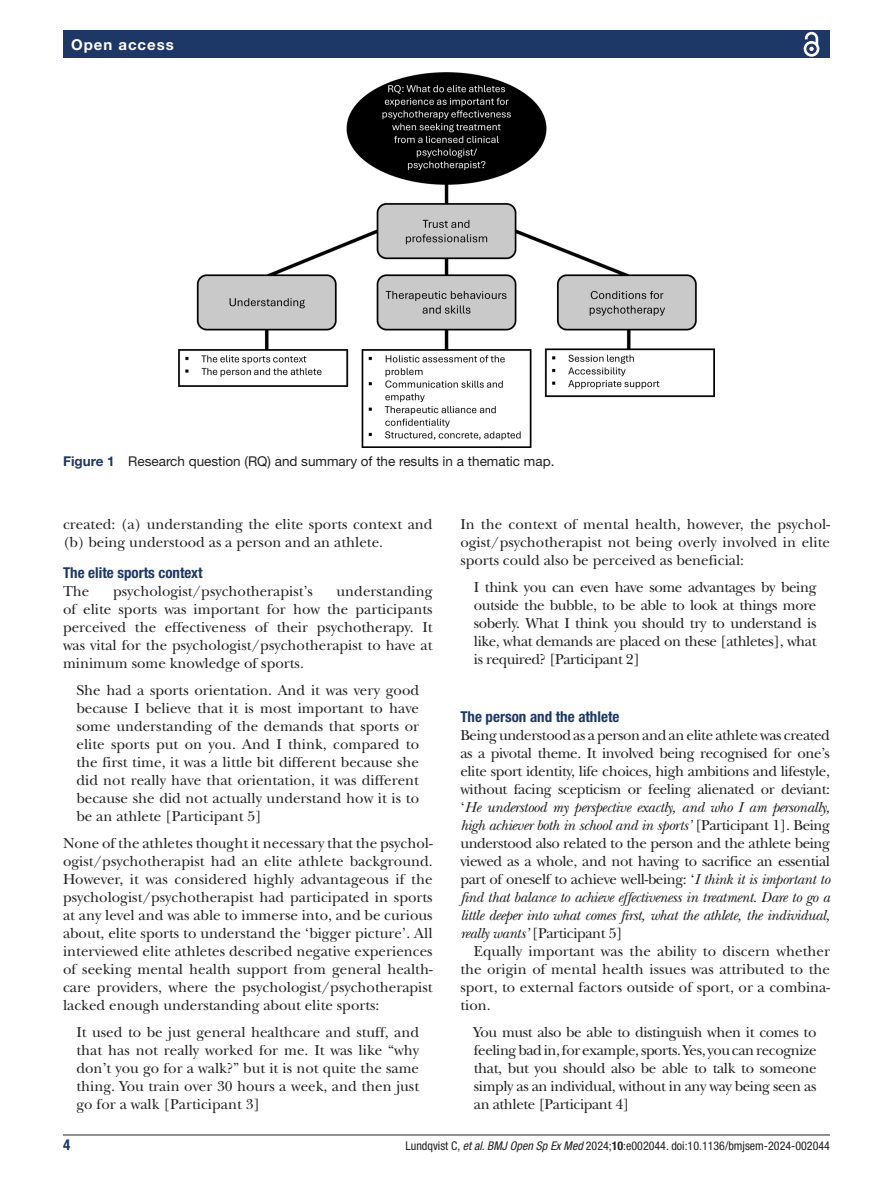
<style>
.page{position:relative;width:893px;height:1191px;background:#fff}
.page>*{position:absolute;margin:0;border:0;box-sizing:border-box;transform-origin:0 0}
.t1{font:15px/18px "New Baskerville";color:#231f20;text-align:justify}
.t2{font:700 condensed 15px "Helvetica Neue LT Std";color:#1d3766}
.t3{font:700 15px "Helvetica Neue LT Std";letter-spacing:.065em;color:#fff}
.t4{font:13.5px "Helvetica Neue LT Std";color:#231f20}
.t5{font:condensed 12px "Helvetica Neue LT Std";color:#231f20}
.s1{font-weight:700;color:#1d3766}
.s2{font-style:italic}
.s3{font-weight:700}
</style>
<div class="page">
<hr style="left:63px;top:1134px;width:767px;height:1px;background:#231f20">
<div style="left:63px;top:31px;width:767px;height:27px;background:#1d3766"></div>
<svg style="left:803px;top:31px;width:17px;height:26px"></svg>
<img style="left:178px;top:73px;width:537px;height:374px">
<p class="t3" style="left:71px;top:35px;width:104px">Open access</p>
<p class="t4" style="left:63px;top:452px;width:493px"><span class="s1">Figure 1</span> Research question (RQ) and summary of the results in a thematic map.</p>
<p class="t1" style="left:63px;top:515px;width:371px">created: (a) understanding the elite sports context and (b) being understood as a person and an athlete.</p>
<p class="t2" style="left:63px;top:564px;width:141px">The elite sports context</p>
<p class="t1" style="left:63px;top:582px;width:28px">The</p>
<p class="t1" style="left:113px;top:582px;width:201px">psychologist/psychotherapist’s</p>
<p class="t1" style="left:63px;top:582px;width:371px;text-indent:274px">understanding of elite sports was important for how the participants perceived the effectiveness of their psychotherapy. It was vital for the psychologist/psychotherapist to have at minimum some knowledge of sports.</p>
<p class="t1" style="left:76px;top:681px;width:344px">She had a sports orientation. And it was very good because I believe that it is most important to have some understanding of the demands that sports or elite sports put on you. And I think, compared to the first time, it was a little bit different because she did not really have that orientation, it was different because she did not actually understand how it is to be an athlete [Participant 5]</p>
<p class="t1" style="left:63px;top:834px;width:371px">None of the athletes thought it necessary that the psychol&shy;ogist/psychotherapist had an elite athlete background.<br>However, it was considered highly advantageous if the psychologist/psychotherapist had participated in sports at any level and was able to immerse into, and be curious about, elite sports to understand the ‘bigger picture’. All interviewed elite athletes described negative experiences of seeking mental health support from general health&shy;care providers, where the psychologist/psychotherapist lacked enough understanding about elite sports:</p>
<p class="t1" style="left:76px;top:1023px;width:344px">It used to be just general healthcare and stuff, and that has not really worked for me. It was like “why don’t you go for a walk?” but it is not quite the same thing. You train over 30 hours a week, and then just go for a walk [Participant 3]</p>
<p class="t1" style="left:460px;top:515px;width:371px">In the context of mental health, however, the psychol&shy;ogist/psychotherapist not being overly involved in elite sports could also be perceived as beneficial:</p>
<p class="t1" style="left:474px;top:578px;width:344px">I think you can even have some advantages by being outside the bubble, to be able to look at things more soberly. What I think you should try to understand is like, what demands are placed on these [athletes], what is required? [Participant 2]</p>
<p class="t2" style="left:460px;top:708px;width:161px">The person and the athlete</p>
<p class="t1" style="left:460px;top:726px;width:371px">Being understood as a person and an elite athlete was created as a pivotal theme. It involved being recognised for one’s elite sport identity, life choices, high ambitions and lifestyle, without facing scepticism or feeling alienated or deviant: ‘<span class="s2">He understood my perspective exactly, and who I am personally, high achiever both in school and in sports’</span> [Participant 1]. Being understood also related to the person and the athlete being viewed as a whole, and not having to sacrifice an essential part of oneself to achieve well-being: ‘<span class="s2">I think it is important to find that balance to achieve effectiveness in treatment. Dare to go a little deeper into what comes first, what the athlete, the individual, really wants’</span> [Participant 5]</p>
<p class="t1" style="left:460px;top:942px;width:371px;text-indent:14px">Equally important was the ability to discern whether the origin of mental health issues was attributed to the sport, to external factors outside of sport, or a combina&shy;tion.</p>
<p class="t1" style="left:474px;top:1023px;width:344px">You must also be able to distinguish when it comes to feeling bad in, for example, sports. Yes, you can recognize that, but you should also be able to talk to someone simply as an individual, without in any way being seen as an athlete [Participant 4]</p>
<p class="t2" style="left:63px;top:1135px;width:9px">4</p>
<p class="t5" style="left:406px;top:1138px;width:426px">Lundqvist C, <span class="s2">et al</span>. <span class="s2">BMJ Open Sp Ex Med</span> 2024;<span class="s3">10</span>:e002044. doi:10.1136/bmjsem-2024-002044</p>
</div>
